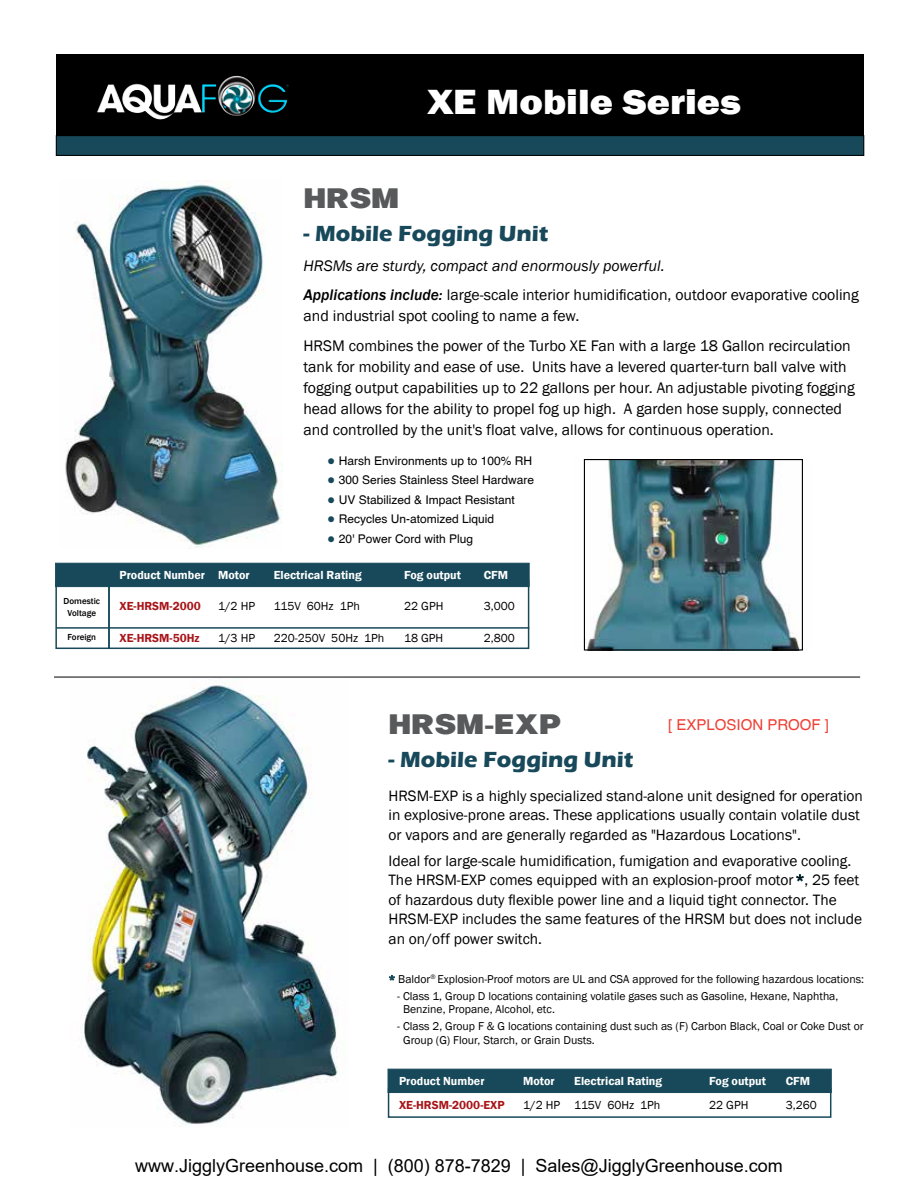
<style>
.page{position:relative;width:918px;height:1188px;background:#fff}
.page>*{position:absolute;margin:0;border:0;box-sizing:border-box;transform-origin:0 0}
.t1{font:800 36px "Franklin Gothic";color:#fff;scale:1.1 1}
.t2{font:30px "Helvetica Black cyr Bold";color:#58595b;scale:1.1 1}
.t3{font:700 22.5px "Eras ITC";color:#18495a}
.t4{font:18px "Arial";color:#000}
.t5{font:15.75px/21px "Franklin Gothic";color:#000}
.t6{font:15.45px/19.5px "Franklin Gothic";color:#000}
.t7{font:15px "Helvetica";color:#ef3e33}
.t8{font:12px "Helvetica";color:#000}
.t9{font:600 12px "Franklin Gothic";color:#fff}
.t10{font:12px "Franklin Gothic";color:#000}
.t11{font:600 12px "Franklin Gothic";color:#a81519}
.t12{font:11.7px/13.5px "Franklin Gothic";color:#000}
.t13{font:500 9px/12px "Franklin Gothic";color:#000;text-align:center}
.s1{font-style:italic}
.s2{font-weight:500;font-style:italic}
.s3{font-family:"Franklin Gothic";font-size:13.5px;color:#18495a}
.s4{color:#18495a}
</style>
<div class="page">
<img style="left:65px;top:180px;width:218px;height:368px">
<hr style="left:54px;top:677px;width:806px;height:1px;background:#000">
<div style="left:56px;top:54px;width:808px;height:83px;background:#000"></div>
<img style="left:121px;top:76px;width:168px;height:44px">
<div style="left:55px;top:581px;width:55px;height:68px;border:2px solid #18495a"></div>
<div style="left:108px;top:580px;width:421px;height:69px;border:2px solid #18495a"></div>
<hr style="left:56px;top:627px;width:473px;height:2px;background:#18495a">
<div style="left:55px;top:563px;width:474px;height:24px;background:#18495a;border:1px solid #18495a"></div>
<div style="left:388px;top:1088px;width:443px;height:30px;border:2px solid #18495a"></div>
<div style="left:388px;top:1069px;width:443px;height:24px;background:#18495a;border:1px solid #18495a"></div>
<svg style="left:388px;top:975px;width:7px;height:6px"></svg>
<svg style="left:796px;top:875px;width:8px;height:6px"></svg>
<div style="left:56px;top:136px;width:808px;height:19px;background:#18495a"></div>
<div style="left:56px;top:135px;width:808px;height:21px;border:1px solid #000"></div>
<img style="left:583px;top:460px;width:217px;height:191px">
<div style="left:584px;top:459px;width:219px;height:192px;border:1px solid #000"></div>
<img style="left:81px;top:678px;width:257px;height:447px">
<h1 class="t1" style="left:428px;top:78px;width:286px">XE Mobile Series</h1>
<p class="t13" style="left:64px;top:595px;width:38px">Domestic<br>Voltage</p>
<p class="t13" style="left:68px;top:631px;width:30px">Foreign</p>
<h2 class="t2" style="left:303px;top:183px;width:88px">HRSM</h2>
<h3 class="t3" style="left:303px;top:221px;width:246px">- Mobile Fogging Unit</h3>
<p class="t5" style="left:303px;top:251px;width:557px;line-height:29.7px"><span class="s1">HRSMs are sturdy, compact and enormously powerful.<br></span><span class="s2">Applications include:</span> large-scale interior humidification, outdoor evaporative cooling</p>
<p class="t5" style="left:303px;top:302px;width:549px;line-height:29.7px">and industrial spot cooling to name a few.<br>HRSM combines the power of the Turbo XE Fan with a large 18 Gallon recirculation</p>
<p class="t5" style="left:303px;top:357px;width:553px">tank for mobility and ease of use. Units have a levered quarter-turn ball valve with fogging output capabilities up to 22 gallons per hour. An adjustable pivoting fogging head allows for the ability to propel fog up high. A garden hose supply, connected and controlled by the unit's float valve, allows for continuous operation.</p>
<p class="t8" style="left:327px;top:453px;width:206px"><span class="s3">●</span> Harsh Environments up to 100% RH</p>
<p class="t8" style="left:327px;top:472px;width:208px"><span class="s3">●</span> 300 Series Stainless Steel Hardware</p>
<p class="t8" style="left:327px;top:492px;width:189px"><span class="s3">●</span> UV Stabilized &amp; Impact Resistant</p>
<p class="t8" style="left:327px;top:511px;width:168px"><span class="s3">●</span> Recycles Un-atomized Liquid</p>
<p class="t8" style="left:327px;top:531px;width:147px"><span class="s3">●</span> 20' Power Cord with Plug</p>
<p class="t9" style="left:120px;top:568px;width:132px">Product Number Motor</p>
<p class="t9" style="left:274px;top:568px;width:89px">Electrical Rating</p>
<p class="t9" style="left:404px;top:568px;width:58px">Fog output</p>
<p class="t9" style="left:484px;top:568px;width:26px">CFM</p>
<p class="t11" style="left:120px;top:599px;width:83px">XE-HRSM-2000</p>
<p class="t10" style="left:218px;top:599px;width:38px">1/2 HP</p>
<p class="t10" style="left:274px;top:599px;width:88px">115V 60Hz 1Ph</p>
<p class="t10" style="left:404px;top:599px;width:41px">22 GPH</p>
<p class="t10" style="left:484px;top:599px;width:33px">3,000</p>
<p class="t11" style="left:120px;top:630px;width:82px">XE-HRSM-50Hz</p>
<p class="t10" style="left:218px;top:630px;width:38px">1/3 HP</p>
<p class="t10" style="left:274px;top:630px;width:112px">220-250V 50Hz 1Ph</p>
<p class="t10" style="left:404px;top:630px;width:41px">18 GPH</p>
<p class="t10" style="left:484px;top:630px;width:33px">2,800</p>
<h2 class="t2" style="left:388px;top:709px;width:159px">HRSM-EXP</h2>
<h3 class="t3" style="left:388px;top:747px;width:246px">- Mobile Fogging Unit</h3>
<p class="t7" style="left:668px;top:715px;width:162px">[ EXPLOSION PROOF ]</p>
<p class="t6" style="left:388px;top:786px;width:476px">HRSM-EXP is a highly specialized stand-alone unit designed for operation in explosive-prone areas. These applications usually contain volatile dust or vapors and are generally regarded as "Hazardous Locations".</p>
<p class="t6" style="left:388px;top:851px;width:475px">Ideal for large-scale humidification, fumigation and evaporative cooling.<br>The HRSM-EXP comes equipped with an explosion-proof motor*, 25 feet of hazardous duty flexible power line and a liquid tight connector. The HRSM-EXP includes the same features of the HRSM but does not include an on/off power switch.</p>
<p class="t12" style="left:388px;top:973px;width:477px"><span class="s4">*</span> Baldor<sup>®</sup> Explosion-Proof motors are UL and CSA approved for the following hazardous locations:</p>
<p class="t12" style="left:403px;top:990px;width:437px;text-indent:-6px">- Class 1, Group D locations containing volatile gases such as Gasoline, Hexane, Naphtha,<br>Benzine, Propane, Alcohol, etc.</p>
<p class="t12" style="left:403px;top:1020px;width:462px;text-indent:-6px">- Class 2, Group F &amp; G locations containing dust such as (F) Carbon Black, Coal or Coke Dust or<br>Group (G) Flour, Starch, or Grain Dusts.</p>
<p class="t9" style="left:399px;top:1074px;width:87px">Product Number</p>
<p class="t9" style="left:523px;top:1074px;width:33px">Motor</p>
<p class="t9" style="left:574px;top:1074px;width:89px">Electrical Rating</p>
<p class="t9" style="left:709px;top:1074px;width:58px">Fog output</p>
<p class="t9" style="left:786px;top:1074px;width:26px">CFM</p>
<p class="t11" style="left:399px;top:1097px;width:107px">XE-HRSM-2000-EXP</p>
<p class="t10" style="left:523px;top:1097px;width:139px">1/2 HP 115V 60Hz 1Ph</p>
<p class="t10" style="left:709px;top:1097px;width:41px">22 GPH</p>
<p class="t10" style="left:786px;top:1097px;width:33px">3,260</p>
<p class="t4" style="left:135px;top:1153px;width:649px">www.JigglyGreenhouse.com | (800) 878-7829 | Sales@JigglyGreenhouse.com</p>
</div>
